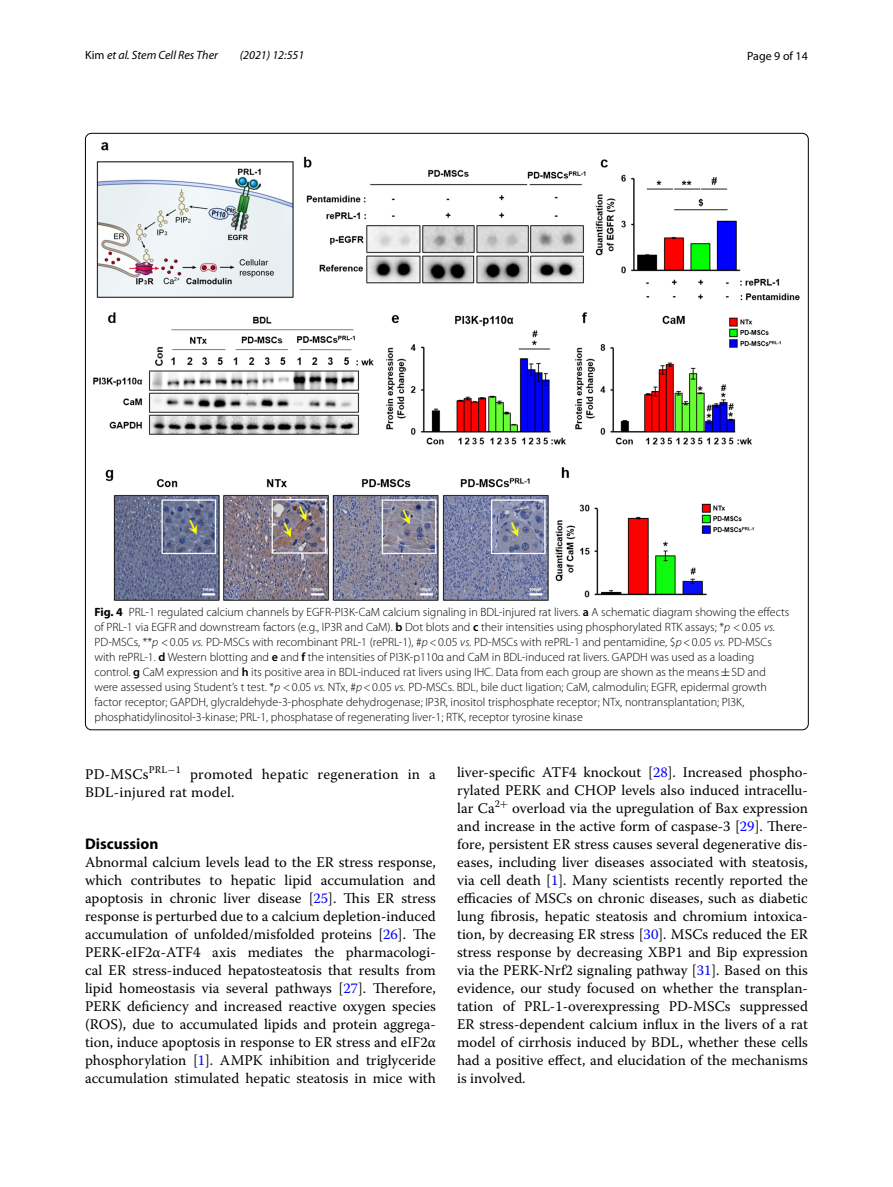
<style>
.page{position:relative;width:893px;height:1187px;background:#fff}
.page>*{position:absolute;margin:0;border:0;box-sizing:border-box;transform-origin:0 0}
.t1{font:700 15.45px "Myriad Pro";color:#000}
.t2{font:14.7px/18px "Warnock Pro";color:#000;text-align:justify}
.t3{font:14.7px/18px "Warnock Pro";letter-spacing:.02em;color:#000}
.t4{font:300 12px/15px "Myriad Pro";color:#000}
.t5{font:italic 12px "Myriad Pro";color:#000}
.t6{font:12px "Myriad Pro";color:#000}
.s1{font-style:normal}
.s2{font-weight:700}
.s3{font-weight:600}
.s4{font-style:italic}
.s5{font-family:"MTSY";font-weight:400}
.s6{color:#00f}
</style>
<div class="page">
<img style="left:94px;top:142px;width:706px;height:458px">
<p class="t5" style="left:85px;top:48px;width:134px"><span class="s1">Kim</span> et al. Stem Cell Res Ther</p>
<p class="t5" style="left:240px;top:48px;width:66px">(2021) 12:551</p>
<p class="t6" style="left:747px;top:48px;width:62px">Page 9 of 14</p>
<p class="t4" style="left:94px;top:604px;width:696px"><span class="s2">Fig. 4</span> PRL-1 regulated calcium channels by EGFR-PI3K-CaM calcium signaling in BDL-injured rat livers. <span class="s3">a</span> A schematic diagram showing the effects of PRL-1 via EGFR and downstream factors (e.g., IP3R and CaM). <span class="s3">b</span> Dot blots and <span class="s3">c</span> their intensities using phosphorylated RTK assays; *<span class="s4">p</span> &lt;0.05 <span class="s4">vs.<br></span>PD-MSCs, **<span class="s4">p</span> &lt;0.05 <span class="s4">vs.</span> PD-MSCs with recombinant PRL-1 (rePRL-1), #<span class="s4">p</span>&lt;0.05 <span class="s4">vs.</span> PD-MSCs with rePRL-1 and pentamidine, $<span class="s4">p</span>&lt;0.05 <span class="s4">vs.</span> PD-MSCs with rePRL-1. <span class="s3">d</span> Western blotting and <span class="s3">e</span> and <span class="s3">f</span> the intensities of PI3K-p110α and CaM in BDL-induced rat livers. GAPDH was used as a loading control. <span class="s3">g</span> CaM expression and <span class="s3">h</span> its positive area in BDL-induced rat livers using IHC. Data from each group are shown as the means<span class="s5">±</span>SD and were assessed using Student’s t test. *<span class="s4">p</span> &lt;0.05 <span class="s4">vs.</span> NTx, #<span class="s4">p</span>&lt;0.05 <span class="s4">vs.</span> PD-MSCs. BDL, bile duct ligation; CaM, calmodulin; EGFR, epidermal growth factor receptor; GAPDH, glycraldehyde-3-phosphate dehydrogenase; IP3R, inositol trisphosphate receptor; NTx, nontransplantation; PI3K, phosphatidylinositol-3-kinase; PRL-1, phosphatase of regenerating liver-1; RTK, receptor tyrosine kinase</p>
<p class="t3" style="left:85px;top:765px;width:352px">PD-MSCs<sup>PRL</sup><sup>−</sup><sup>1</sup> promoted hepatic regeneration in a<br>BDL-injured rat model.</p>
<p class="t1" style="left:85px;top:833px;width:75px">Discussion</p>
<p class="t2" style="left:85px;top:852px;width:352px">Abnormal calcium levels lead to the ER stress response, which contributes to hepatic lipid accumulation and apoptosis in chronic liver disease [<span class="s6">25</span>]. This ER stress response is perturbed due to a calcium depletion-induced accumulation of unfolded/misfolded proteins [<span class="s6">26</span>]. The PERK-eIF2α-ATF4 axis mediates the pharmacologi&shy;cal ER stress-induced hepatosteatosis that results from lipid homeostasis via several pathways [<span class="s6">27</span>]. Therefore, PERK deficiency and increased reactive oxygen species (ROS), due to accumulated lipids and protein aggrega&shy;tion, induce apoptosis in response to ER stress and eIF2α phosphorylation [<span class="s6">1</span>]. AMPK inhibition and triglyceride accumulation stimulated hepatic steatosis in mice with</p>
<p class="t2" style="left:457px;top:762px;width:352px">liver-specific ATF4 knockout [<span class="s6">28</span>]. Increased phospho&shy;rylated PERK and CHOP levels also induced intracellu&shy;lar Ca<sup>2</sup><sup>+</sup> overload via the upregulation of Bax expression and increase in the active form of caspase-3 [<span class="s6">29</span>]. There&shy;fore, persistent ER stress causes several degenerative dis&shy;eases, including liver diseases associated with steatosis, via cell death [<span class="s6">1</span>]. Many scientists recently reported the efficacies of MSCs on chronic diseases, such as diabetic lung fibrosis, hepatic steatosis and chromium intoxica&shy;tion, by decreasing ER stress [<span class="s6">30</span>]. MSCs reduced the ER stress response by decreasing XBP1 and Bip expression via the PERK-Nrf2 signaling pathway [<span class="s6">31</span>]. Based on this evidence, our study focused on whether the transplan&shy;tation of PRL-1-overexpressing PD-MSCs suppressed ER stress-dependent calcium influx in the livers of a rat model of cirrhosis induced by BDL, whether these cells had a positive effect, and elucidation of the mechanisms is involved.</p>
</div>
